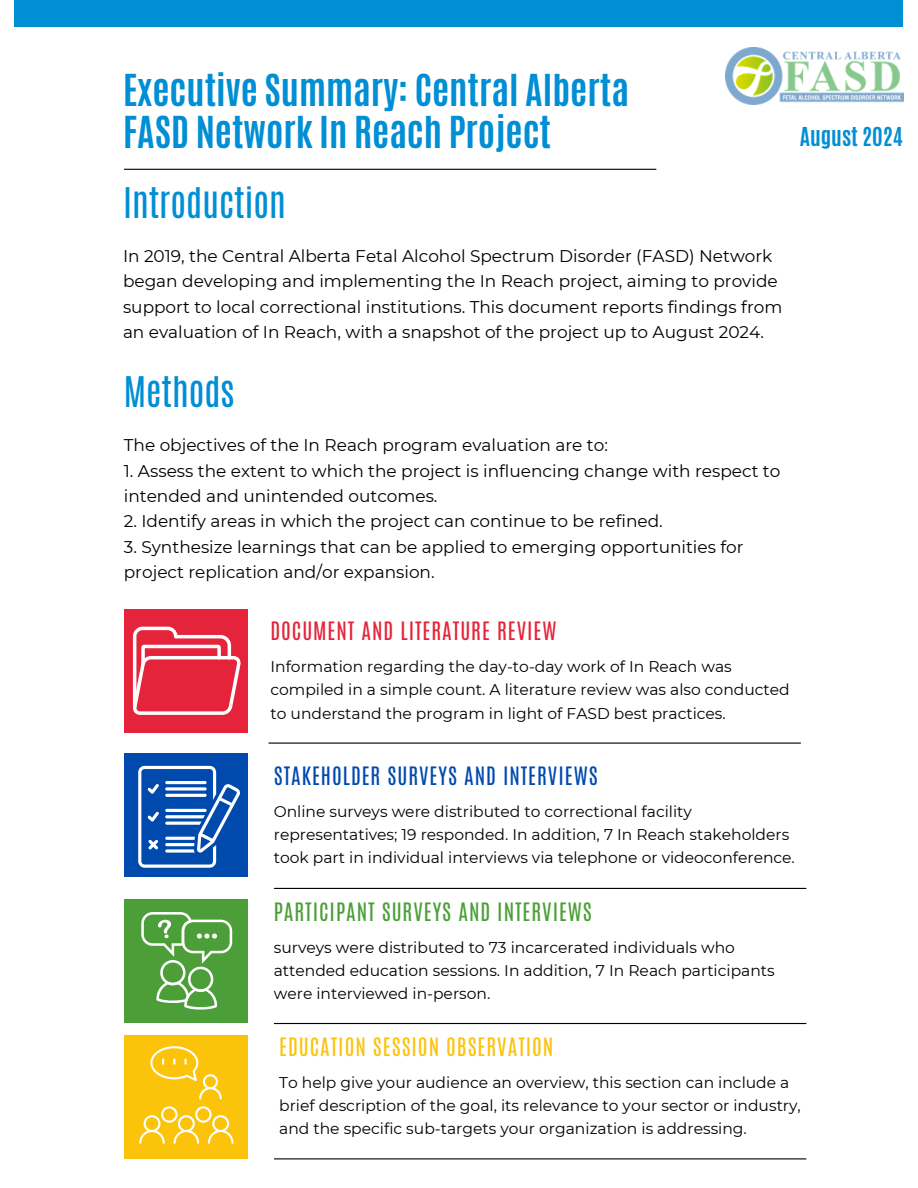
<style>
.page{position:relative;width:918px;height:1188px;background:#fff}
.page>*{position:absolute;margin:0;border:0;box-sizing:border-box;transform-origin:0 0}
.t1{font:700 36.75px/41.7px "Antonio";color:#008ed4}
.t2{font:35.25px "Antonio";color:#008ed4}
.t3{font:700 21.75px "Antonio";color:#008ed4}
.t4{font:21.15px "Antonio";letter-spacing:.045em;color:#004aad}
.t5{font:21.15px "Antonio";letter-spacing:.045em;color:#4c9f38}
.t6{font:21.15px "Antonio";letter-spacing:.045em;color:#e5243b}
.t7{font:21.15px "Antonio";letter-spacing:.045em;color:#fcc30b}
.t8{font:16.95px/25.3px "Montserrat";color:#000}
.t9{font:15.45px/23.2px "Montserrat";color:#000}
</style>
<div class="page">
<div style="left:15px;top:0;width:888px;height:27px;background:#008ed4"></div>
<div style="left:124px;top:609px;width:123px;height:123px;background:#e5243b"></div>
<hr style="left:269px;top:743px;width:532px;height:1px;background:#000">
<svg style="left:133px;top:627px;width:108px;height:88px"></svg>
<hr style="left:274px;top:888px;width:532px;height:1px;background:#000">
<div style="left:124px;top:754px;width:123px;height:123px;background:#004aad"></div>
<svg style="left:138px;top:766px;width:102px;height:102px"></svg>
<hr style="left:274px;top:1023px;width:532px;height:1px;background:#000">
<div style="left:124px;top:899px;width:123px;height:124px;background:#4c9f38"></div>
<svg style="left:141px;top:912px;width:91px;height:98px"></svg>
<div style="left:125px;top:1035px;width:123px;height:123px;background:#fcc30b"></div>
<svg style="left:139px;top:1106px;width:94px;height:38px"></svg>
<svg style="left:150px;top:1046px;width:72px;height:53px"></svg>
<hr style="left:274px;top:1158px;width:532px;height:1px;background:#000">
<img style="left:726px;top:47px;width:177px;height:57px">
<hr style="left:124px;top:169px;width:532px;height:1px;background:#000">
<p class="t1" style="left:123px;top:70px;width:508px">Executive Summary: Central Alberta<br>FASD Network In Reach Project</p>
<p class="t2" style="left:123px;top:177px;width:164px">Introduction</p>
<h3 class="t8" style="left:123px;top:243px;width:661px">In 2019, the Central Alberta Fetal Alcohol Spectrum Disorder (FASD) Network began developing and implementing the In Reach project, aiming to provide support to local correctional institutions. This document reports findings from an evaluation of In Reach, with a snapshot of the project up to August 2024.</h3>
<p class="t2" style="left:124px;top:367px;width:112px">Methods</p>
<p class="t8" style="left:124px;top:432px;width:486px">The objectives of the In Reach program evaluation are to:</p>
<h3 class="t8" style="left:124px;top:458px;width:658px">1. Assess the extent to which the project is influencing change with respect to intended and unintended outcomes.</h3>
<p class="t8" style="left:124px;top:509px;width:540px">2. Identify areas in which the project can continue to be refined.</p>
<p class="t8" style="left:124px;top:534px;width:621px">3. Synthesize learnings that can be applied to emerging opportunities for project replication and/or expansion.</p>
<h3 class="t3" style="left:800px;top:121px;width:105px">August 2024</h3>
<p class="t6" style="left:271px;top:616px;width:287px">DOCUMENT AND LITERATURE REVIEW</p>
<h4 class="t9" style="left:271px;top:655px;width:521px">Information regarding the day-to-day work of In Reach was compiled in a simple count. A literature review was also conducted to understand the program in light of FASD best practices.</h4>
<h2 class="t4" style="left:274px;top:761px;width:325px">STAKEHOLDER SURVEYS AND INTERVIEWS</h2>
<p class="t9" style="left:274px;top:800px;width:523px">Online surveys were distributed to correctional facility representatives; 19 responded. In addition, 7 In Reach stakeholders took part in individual interviews via telephone or videoconference.</p>
<h2 class="t5" style="left:274px;top:897px;width:320px">PARTICIPANT SURVEYS AND INTERVIEWS</h2>
<p class="t9" style="left:274px;top:935px;width:502px">surveys were distributed to 73 incarcerated individuals who attended education sessions. In addition, 7 In Reach participants were interviewed in-person.</p>
<p class="t7" style="left:279px;top:1032px;width:276px">EDUCATION SESSION OBSERVATION</p>
<p class="t9" style="left:279px;top:1071px;width:523px">To help give your audience an overview, this section can include a brief description of the goal, its relevance to your sector or industry, and the specific sub-targets your organization is addressing.</p>
</div>
